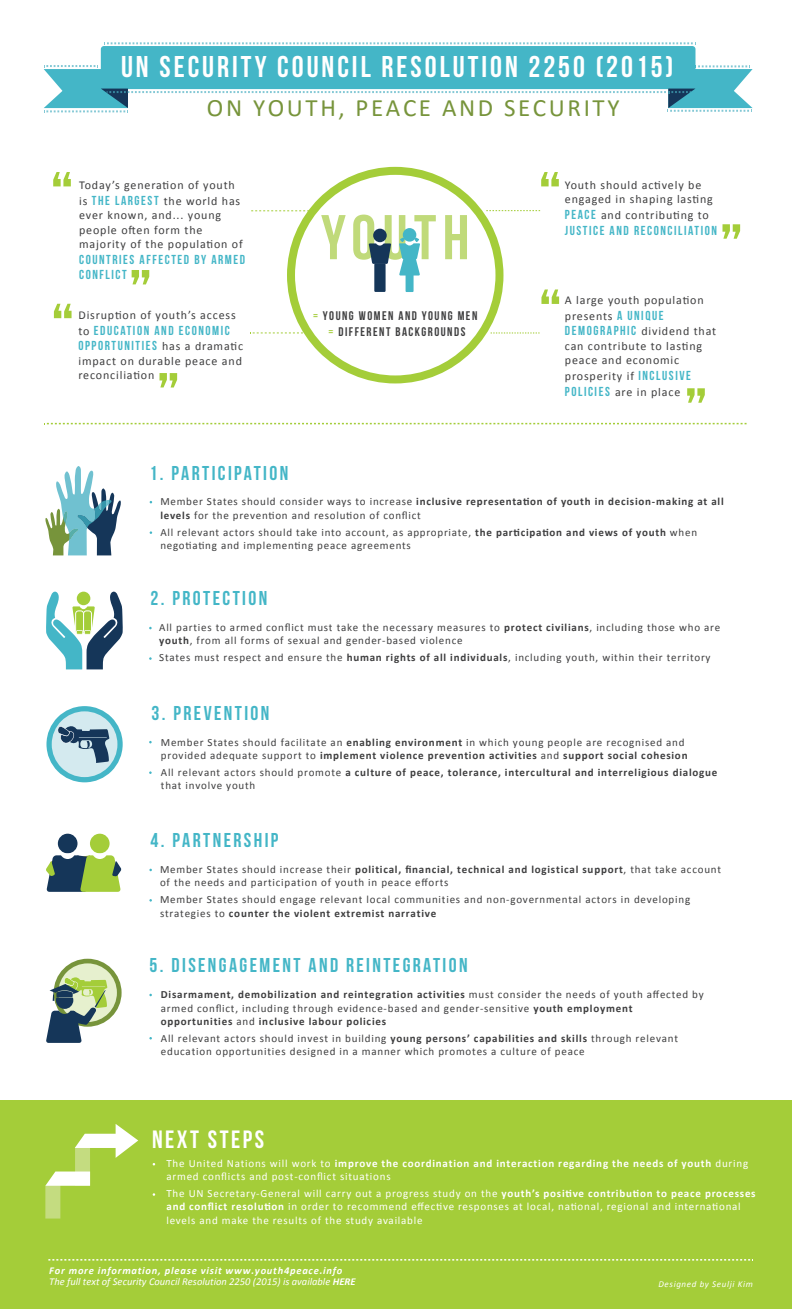
<style>
.page{position:relative;width:792px;height:1309px;background:#fff}
.page>*{position:absolute;margin:0;border:0;box-sizing:border-box;transform-origin:0 0}
.t1{font:70px/117.4px "Bebas Neue";color:#a4cd39}
.t2{font:63px "Bebas Neue";letter-spacing:.1em;color:#c0da7a}
.t3{font:30px "Bebas Neue";letter-spacing:.1em;color:#fff}
.t4{font:25px "Calibri";letter-spacing:.105em;color:#77943b}
.t5{font:25px "Bebas Neue";letter-spacing:.1em;color:#fff}
.t6{font:20px "Bebas Neue";letter-spacing:.12em;color:#44b6c7}
.t7{font:13px/15.6px "Bebas Neue";letter-spacing:.12em;color:#44b6c7}
.t8{font:12.5px/16px "Bebas Neue";letter-spacing:.12em;color:#3e3e3f;text-align:center}
.t9{font:12px/14.4px "Calibri";letter-spacing:.07em;color:#3e3e3f}
.t10{font:11px/13.2px "Calibri";letter-spacing:.07em;color:#3e3e3f}
.t11{font:11px/13.2px "Calibri";letter-spacing:.07em;color:#fff}
.t12{font:700 11px/13.2px "Calibri";letter-spacing:.07em;color:#3e3e3f}
.t13{font:italic 10.5px/11.3px "Calibri";color:#fff}
.t14{font:italic 9px "Calibri";letter-spacing:.07em;color:#fff}
.s1{font-family:"Bebas Neue";font-size:13px;color:#44b6c7}
.s2{font-family:"Calibri";font-size:12px;color:#3e3e3f}
.s3{color:#a4cd39}
.s4{font-weight:700}
.s5{font-weight:400}
</style>
<div class="page">
<div style="left:101px;top:46px;width:594px;height:43px;background:#44b6c7;border-radius:3px"></div>
<div style="left:0;top:1100px;width:792px;height:208px;background:#a4cd39"></div>
<svg style="left:251px;top:210px;width:35px;height:1px"></svg>
<svg style="left:503px;top:210px;width:37px;height:1px"></svg>
<svg style="left:503px;top:332px;width:37px;height:1px"></svg>
<svg style="left:250px;top:332px;width:37px;height:1px"></svg>
<svg style="left:287px;top:167px;width:216px;height:216px"></svg>
<div style="left:373px;top:229px;width:14px;height:13px;background:#153659;border-radius:50%"></div>
<svg style="left:369px;top:243px;width:22px;height:21px"></svg>
<div style="left:374px;top:263px;width:12px;height:29px;background:#153659"></div>
<div style="left:403px;top:228px;width:13px;height:13px;background:#44b6c7;border-radius:50%"></div>
<div style="left:406px;top:263px;width:8px;height:29px;background:#44b6c7"></div>
<svg style="left:399px;top:237px;width:21px;height:38px"></svg>
<svg style="left:44px;top:423px;width:703px;height:1px"></svg>
<svg style="left:104px;top:42px;width:592px;height:2px"></svg>
<svg style="left:45px;top:466px;width:76px;height:89px"></svg>
<div style="left:58px;top:833px;width:20px;height:20px;background:#153659;border-radius:50%"></div>
<div style="left:90px;top:833px;width:20px;height:20px;background:#a4cd39;border-radius:50%"></div>
<svg style="left:46px;top:853px;width:75px;height:38px;background:#759465"></svg>
<svg style="left:45px;top:1124px;width:93px;height:94px"></svg>
<svg style="left:48px;top:1259px;width:705px;height:1px"></svg>
<svg style="left:44px;top:65px;width:709px;height:47px"></svg>
<svg style="left:46px;top:591px;width:77px;height:78px"></svg>
<svg style="left:46px;top:706px;width:77px;height:76px"></svg>
<svg style="left:46px;top:958px;width:76px;height:84px"></svg>
<h3 class="t3" style="left:121px;top:50px;width:554px">UN SECURITY COUNCIL RESOLUTION 2250 (2015)</h3>
<h3 class="t4" style="left:207px;top:91px;width:414px">ON YOUTH, PEACE AND SECURITY</h3>
<h1 class="t1" style="left:50px;top:137px;width:25px">“</h1>
<h1 class="t1" style="left:538px;top:137px;width:25px">“ “</h1>
<h1 class="t1" style="left:51px;top:269px;width:25px">“</h1>
<p class="t9" style="left:565px;top:178px;width:150px">Youth should actively be engaged in shaping lasting</p>
<p class="t9" style="left:565px;top:208px;width:146px"><span class="s1">PEACE</span> and contributing to</p>
<p class="t7" style="left:565px;top:222px;width:154px">JUSTICE AND RECONCILIATION</p>
<p class="t9" style="left:79px;top:177px;width:163px;line-height:15.6px">Today’s generation of youth is <span class="s1">THE LARGEST</span> the world has</p>
<p class="t9" style="left:79px;top:208px;width:165px">ever known, and... young people often form the majority of the population of</p>
<p class="t7" style="left:79px;top:251px;width:168px">COUNTRIES AFFECTED BY ARMED<br>CONFLICT</p>
<p class="t9" style="left:78px;top:308px;width:159px">Disruption of youth’s access</p>
<p class="t7" style="left:78px;top:322px;width:166px"><span class="s2">to</span> EDUCATION AND ECONOMIC<br>OPPORTUNITIES <span class="s2">has a dramatic</span></p>
<p class="t9" style="left:78px;top:354px;width:165px">impact on durable peace and reconciliation</p>
<h2 class="t2" style="left:321px;top:203px;width:150px">YOUTH</h2>
<h1 class="t1" style="left:743px;top:273px;width:25px;rotate:-180deg">“</h1>
<h1 class="t1" style="left:152px;top:319px;width:25px;rotate:-180deg">“</h1>
<p class="t9" style="left:565px;top:292px;width:153px;line-height:15.6px">A large youth population presents <span class="s1">A UNIQUE<br>DEMOGRAPHIC</span> dividend that</p>
<p class="t9" style="left:565px;top:339px;width:139px">can contribute to lasting peace and economic</p>
<p class="t9" style="left:565px;top:368px;width:128px;line-height:15.6px">prosperity if <span class="s1">INCLUSIVE<br>POLICIES</span> are in place</p>
<p class="t8" style="left:313px;top:307px;width:166px"><span class="s3">=</span> YOUNG WOMEN AND YOUNG MEN <span class="s3">=</span> DIFFERENT BACKGROUNDS</p>
<h1 class="t1" style="left:180px;top:422px;width:25px;rotate:-180deg">“</h1>
<h1 class="t1" style="left:708px;top:437px;width:25px;rotate:-180deg">“</h1>
<h3 class="t6" style="left:150px;top:462px;width:140px">1. PARTICIPATION</h3>
<p class="t10" style="left:160px;top:495px;width:565px">Member States should consider ways to increase <span class="s4">inclusive representation of youth in decision-making at all levels</span> for the prevention and resolution of conflict</p>
<p class="t10" style="left:160px;top:525px;width:538px">All relevant actors should take into account, as appropriate, <span class="s4">the participation and views of youth</span> when negotiating and implementing peace agreements</p>
<h3 class="t6" style="left:151px;top:587px;width:118px">2. PROTECTION</h3>
<p class="t10" style="left:159px;top:620px;width:563px">All parties to armed conflict must take the necessary measures to <span class="s4">protect civilians</span>, including those who are <span class="s4">youth</span>, from all forms of sexual and gender-based violence</p>
<p class="t10" style="left:159px;top:651px;width:553px">States must respect and ensure the <span class="s4">human rights of all individuals</span>, including youth, within their territory</p>
<h3 class="t6" style="left:152px;top:701px;width:119px">3. PREVENTION</h3>
<p class="t10" style="left:161px;top:735px;width:528px">Member States should facilitate an <span class="s4">enabling environment</span> in which young people are recognised and provided adequate support to <span class="s4">implement violence prevention activities</span> and <span class="s4">support social cohesion</span></p>
<p class="t12" style="left:161px;top:765px;width:558px"><span class="s5">All relevant actors should promote</span> a culture of peace, tolerance, intercultural and interreligious dialogue <span class="s5">that involve youth</span></p>
<h3 class="t6" style="left:151px;top:828px;width:129px">4. PARTNERSHIP</h3>
<p class="t10" style="left:160px;top:862px;width:563px">Member States should increase their <span class="s4">political, financial, technical and logistical support</span>, that take account of the needs and participation of youth in peace efforts</p>
<p class="t10" style="left:160px;top:893px;width:532px">Member States should engage relevant local communities and non-governmental actors in developing strategies to <span class="s4">counter the violent extremist narrative</span></p>
<h3 class="t6" style="left:150px;top:954px;width:320px">5. DISENGAGEMENT AND REINTEGRATION</h3>
<p class="t12" style="left:161px;top:988px;width:544px">Disarmament, demobilization and reintegration activities <span class="s5">must consider the needs of youth affected by armed conflict, including through evidence-based and gender-sensitive</span> youth employment opportunities <span class="s5">and</span> inclusive labour policies</p>
<p class="t10" style="left:161px;top:1031px;width:519px">All relevant actors should invest in building <span class="s4">young persons’ capabilities and skills</span> through relevant education opportunities designed in a manner which promotes a culture of peace</p>
<h3 class="t5" style="left:152px;top:1125px;width:114px">NEXT STEPS</h3>
<p class="t11" style="left:166px;top:1156px;width:583px">The United Nations will work to <span class="s4">improve the coordination and interaction regarding the needs of youth</span> during armed conflicts and post-conflict situations</p>
<p class="t11" style="left:166px;top:1186px;width:591px">The UN Secretary-General will carry out a progress study on the <span class="s4">youth’s positive contribution to peace processes and conflict resolution</span> in order to recommend effective responses at local, national, regional and international levels and make the results of the study available</p>
<p class="t13" style="left:49px;top:1264px;width:308px"><span class="s4">For more information, please visit www.youth4peace.info<br></span>The full text of Security Council Resolution 2250 (2015) is available <span class="s4">HERE</span></p>
<p class="t14" style="left:658px;top:1277px;width:96px">Designed by Seulji Kim</p>
</div>
